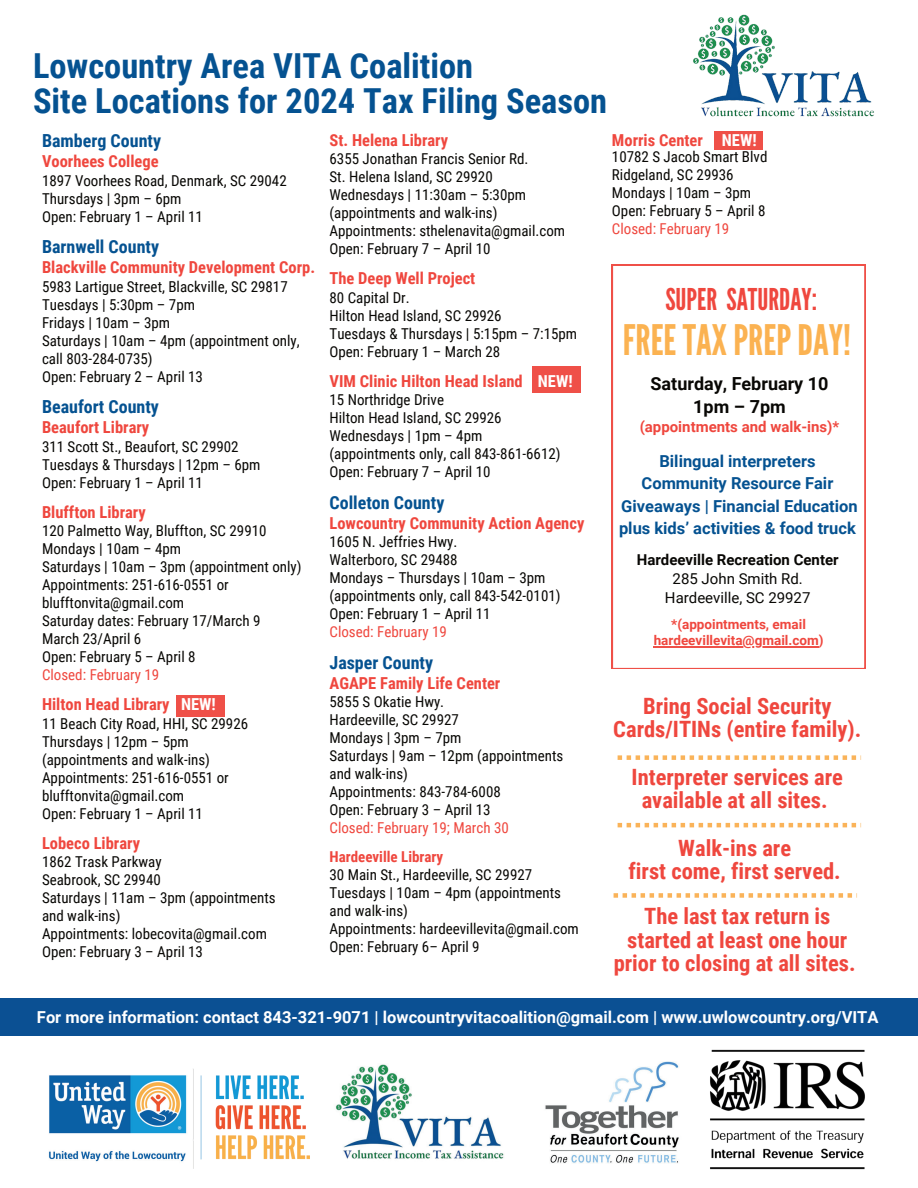
<style>
.page{position:relative;width:918px;height:1188px;background:#fff}
.page>*{position:absolute;margin:0;border:0;box-sizing:border-box;transform-origin:0 0}
.t1{font:42px "League Gothic";color:#fbb251}
.t2{font:700 34.5px/34.8px "Roboto Condensed";color:#055291}
.t3{font:30px "League Gothic";color:#ef473e}
.t4{font:700 22.5px/23.7px "Roboto Condensed";color:#ef473e;text-align:center}
.t5{font:700 18px "Roboto Condensed";color:#055291}
.t6{font:700 18px/22.5px "Roboto";color:#080704;text-align:center}
.t7{font:700 16.5px "Roboto Condensed";color:#ef473e}
.t8{font:700 16.5px/22.5px "Roboto";color:#055291;text-align:center}
.t9{font:700 16.5px "Roboto";color:#fff}
.t10{font:15px/18px "Roboto Condensed";color:#080704}
.t11{font:15px "Roboto Condensed";color:#ef473e}
.t12{font:15px/19.2px "Roboto";color:#080704;text-align:center}
.t13{font:700 15px "Roboto";color:#080704}
.t14{font:700 15px "Roboto";color:#ef473e}
.t15{font:700 15px "Roboto Condensed";color:#ef473e}
.t16{font:700 13.5px/15.8px "Roboto";color:#ef473e;text-align:center}
.s1{color:#fff}
</style>
<div class="page">
<img style="left:48px;top:1069px;width:262px;height:99px">
<img style="left:545px;top:1061px;width:134px;height:102px">
<img style="left:710px;top:1050px;width:155px;height:119px">
<img style="left:335px;top:1064px;width:169px;height:95px">
<svg style="left:612px;top:265px;width:253px;height:404px"></svg>
<img style="left:693px;top:14px;width:181px;height:103px">
<div style="left:0;top:998px;width:918px;height:38px;background:#0b5093"></div>
<div style="left:176px;top:695px;width:49px;height:22px;background:#ef5048"></div>
<div style="left:532px;top:366px;width:49px;height:27px;background:#ef5048"></div>
<div style="left:714px;top:131px;width:49px;height:19px;background:#ef5048"></div>
<hr style="left:654px;top:646px;width:165px;height:1px;background:#ef5048">
<svg style="left:618px;top:823px;width:243px;height:4px"></svg>
<svg style="left:614px;top:893px;width:243px;height:5px"></svg>
<svg style="left:618px;top:755px;width:243px;height:5px"></svg>
<h2 class="t2" style="left:33px;top:47px;width:576px">Lowcountry Area VITA Coalition<br>Site Locations for 2024 Tax Filing Season</h2>
<p class="t5" style="left:42px;top:128px;width:121px">Bamberg County</p>
<p class="t7" style="left:42px;top:150px;width:118px">Voorhees College</p>
<p class="t10" style="left:42px;top:171px;width:246px">1897 Voorhees Road, Denmark, SC 29042<br>Thursdays | 3pm – 6pm<br>Open: February 1 – April 11</p>
<p class="t5" style="left:42px;top:234px;width:119px">Barnwell County</p>
<p class="t7" style="left:42px;top:256px;width:275px">Blackville Community Development Corp.</p>
<p class="t10" style="left:42px;top:277px;width:259px">5983 Lartigue Street, Blackville, SC 29817<br>Tuesdays | 5:30pm – 7pm<br>Fridays | 10am – 3pm<br>Saturdays | 10am – 4pm (appointment only, call 803-284-0735)<br>Open: February 2 – April 13</p>
<p class="t5" style="left:42px;top:394px;width:119px">Beaufort County</p>
<p class="t7" style="left:42px;top:416px;width:109px">Beaufort Library</p>
<p class="t10" style="left:42px;top:437px;width:220px">311 Scott St., Beaufort, SC 29902<br>Tuesdays &amp; Thursdays | 12pm – 6pm<br>Open: February 1 – April 11</p>
<p class="t7" style="left:42px;top:501px;width:105px">Bluffton Library</p>
<p class="t10" style="left:42px;top:522px;width:261px">120 Palmetto Way, Bluffton, SC 29910<br>Mondays | 10am – 4pm<br>Saturdays | 10am – 3pm (appointment only)<br>Appointments: 251-616-0551 or blufftonvita@gmail.com<br>Saturday dates: February 17/March 9<br>March 23/April 6<br>Open: February 5 – April 8</p>
<p class="t11" style="left:42px;top:665px;width:119px">Closed: February 19</p>
<p class="t7" style="left:42px;top:693px;width:175px">Hilton Head Library <span class="s1">NEW!</span></p>
<p class="t10" style="left:42px;top:714px;width:208px">11 Beach City Road, HHI, SC 29926<br>Thursdays | 12pm – 5pm (appointments and walk-ins)<br>Appointments: 251-616-0551 or blufftonvita@gmail.com<br>Open: February 1 – April 11</p>
<p class="t7" style="left:42px;top:832px;width:100px">Lobeco Library</p>
<p class="t10" style="left:42px;top:853px;width:235px">1862 Trask Parkway<br>Seabrook, SC 29940<br>Saturdays | 11am – 3pm (appointments and walk-ins)<br>Appointments: lobecovita@gmail.com<br>Open: February 3 – April 13</p>
<p class="t7" style="left:612px;top:128px;width:146px">Morris Center <span class="s1">NEW!</span></p>
<p class="t10" style="left:612px;top:148px;width:157px">10782 S Jacob Smart Blvd<br>Ridgeland, SC 29936<br>Mondays | 10am – 3pm<br>Open: February 5 – April 8</p>
<p class="t11" style="left:612px;top:219px;width:119px">Closed: February 19</p>
<p class="t7" style="left:330px;top:128px;width:120px">St. Helena Library</p>
<p class="t10" style="left:330px;top:150px;width:237px">6355 Jonathan Francis Senior Rd.<br>St. Helena Island, SC 29920<br>Wednesdays | 11:30am – 5:30pm (appointments and walk-ins)<br>Appointments: sthelenavita@gmail.com<br>Open: February 7 – April 10</p>
<p class="t7" style="left:330px;top:267px;width:147px">The Deep Well Project</p>
<p class="t10" style="left:330px;top:288px;width:249px">80 Capital Dr.<br>Hilton Head Island, SC 29926<br>Tuesdays &amp; Thursdays | 5:15pm – 7:15pm<br>Open: February 1 – March 28</p>
<p class="t7" style="left:330px;top:370px;width:245px">VIM Clinic Hilton Head Island <span class="s1">NEW!</span></p>
<p class="t10" style="left:330px;top:391px;width:233px">15 Northridge Drive<br>Hilton Head Island, SC 29926<br>Wednesdays | 1pm – 4pm (appointments only, call 843-861-6612)<br>Open: February 7 – April 10</p>
<p class="t5" style="left:330px;top:490px;width:116px">Colleton County</p>
<p class="t7" style="left:330px;top:512px;width:256px">Lowcountry Community Action Agency</p>
<p class="t10" style="left:330px;top:533px;width:233px">1605 N. Jeffries Hwy.<br>Walterboro, SC 29488<br>Mondays – Thursdays | 10am – 3pm (appointments only, call 843-542-0101)<br>Open: February 1 – April 11</p>
<p class="t11" style="left:330px;top:622px;width:119px">Closed: February 19</p>
<p class="t5" style="left:330px;top:650px;width:105px">Jasper County</p>
<p class="t7" style="left:330px;top:672px;width:172px">AGAPE Family Life Center</p>
<p class="t10" style="left:330px;top:693px;width:235px">5855 S Okatie Hwy.<br>Hardeeville, SC 29927<br>Mondays | 3pm – 7pm<br>Saturdays | 9am – 12pm (appointments and walk-ins)<br>Appointments : 843-784-6008<br>Open: February 3 – April 13</p>
<p class="t11" style="left:330px;top:818px;width:181px">Closed: February 19; March 30</p>
<p class="t15" style="left:330px;top:846px;width:115px">Hardeeville Library</p>
<p class="t10" style="left:330px;top:865px;width:251px">30 Main St., Hardeeville, SC 29927<br>Tuesdays | 10am – 4pm (appointments and walk-ins)<br>Appointments : hardeevillevita@gmail.com<br>Open: February 6– April 9</p>
<h3 class="t3" style="left:665px;top:282px;width:153px">SUPER SATURDAY:</h3>
<h1 class="t1" style="left:623px;top:315px;width:230px">FREE TAX PREP DAY!</h1>
<p class="t6" style="left:651px;top:372px;width:179px">Saturday, February 10<br>1pm – 7pm</p>
<p class="t14" style="left:640px;top:416px;width:201px">(appointments and walk-ins)*</p>
<p class="t8" style="left:619px;top:449px;width:240px">Bilingual interpreters<br>Community Resource Fair<br>Giveaways | Financial Education plus kids’ activities &amp; food truck</p>
<p class="t13" style="left:637px;top:549px;width:203px">Hardeeville Recreation Center</p>
<p class="t12" style="left:665px;top:568px;width:147px">285 John Smith Rd.<br>Hardeeville, SC 29927</p>
<p class="t16" style="left:654px;top:616px;width:171px">*(appointments, email hardeevillevita@gmail.com)</p>
<h3 class="t4" style="left:613px;top:693px;width:250px">Bring Social Security<br>Cards/ITINs (entire family).</h3>
<h3 class="t4" style="left:632px;top:764px;width:213px">Interpreter services are available at all sites.</h3>
<h3 class="t4" style="left:629px;top:835px;width:214px">Walk-ins are<br>first come, first served.</h3>
<h3 class="t4" style="left:614px;top:903px;width:244px">The last tax return is started at least one hour prior to closing at all sites.</h3>
<p class="t9" style="left:37px;top:1006px;width:843px">For more information: contact 843-321-9071 | lowcountryvitacoalition@gmail.com | www.uwlowcountry.org/VITA</p>
</div>
